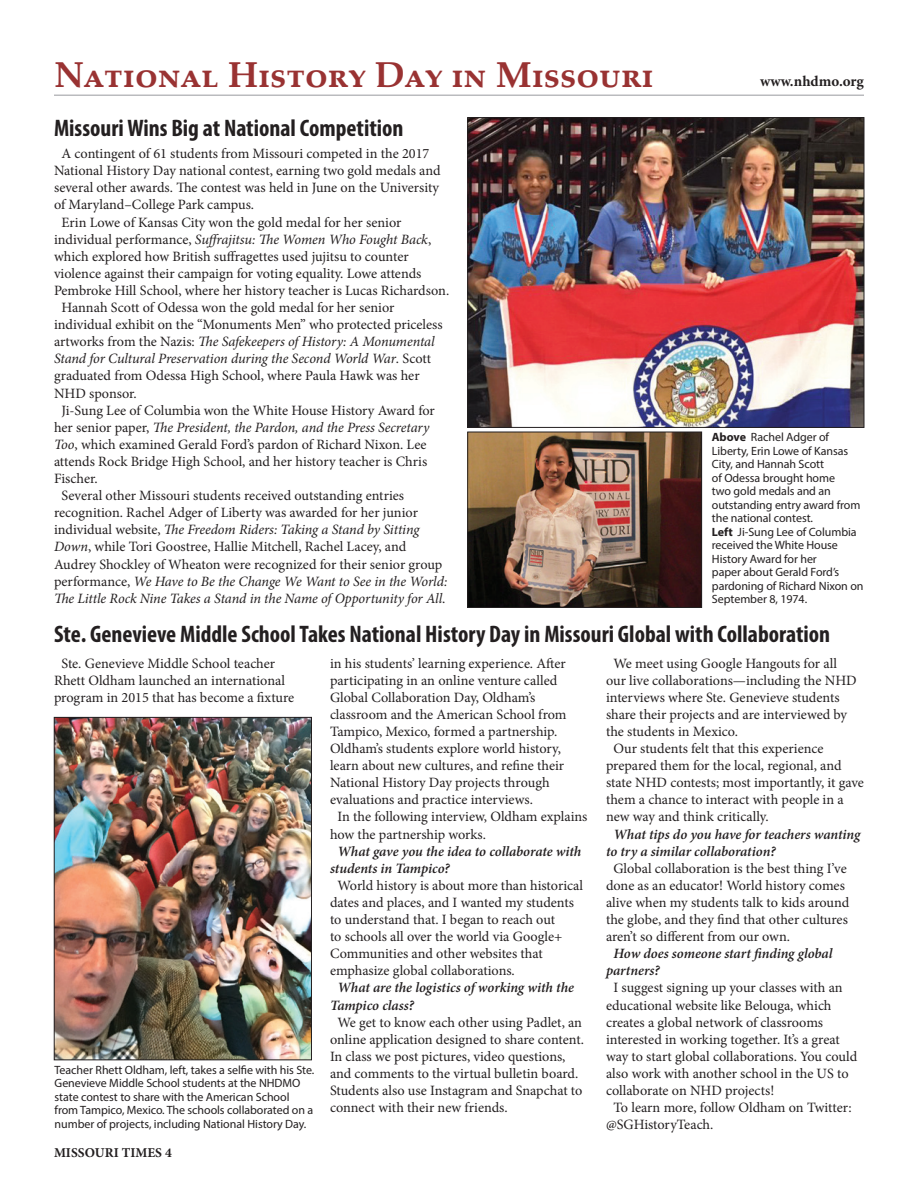
<style>
.page{position:relative;width:918px;height:1188px;background:#fff}
.page>*{position:absolute;margin:0;border:0;box-sizing:border-box;transform-origin:0 0}
.t1{font:700 36px "Palatino Linotype";color:#993232}
.headlines{font:700 condensed 24px "Myriad Pro";color:#231f20}
.t2{font:700 15px "Minion Pro";color:#231f20}
.body_copy{font:14.25px/17.1px "Minion Pro";color:#231f20}
.body_copy-2{font:italic 600 14.25px/17.1px "Minion Pro";letter-spacing:-.005em;color:#231f20}
.page_number{font:700 13.5px "Minion Pro";color:#231f20}
.t3{font:12px/13.5px "Myriad Pro";letter-spacing:-.005em;color:#231f20}
.s1{font-style:italic}
.s2{font-weight:700}
</style>
<div class="page">
<hr style="left:54px;top:94px;width:810px;height:2px;background:#babbbe">
<img style="left:469px;top:119px;width:393px;height:307px">
<div style="left:467px;top:117px;width:397px;height:311px;border:1px solid #231f20"></div>
<img style="left:469px;top:434px;width:231px;height:172px">
<div style="left:467px;top:432px;width:235px;height:176px;border:1px solid #231f20"></div>
<img style="left:56px;top:719px;width:254px;height:339px">
<div style="left:54px;top:717px;width:258px;height:343px;border:1px solid #231f20"></div>
<h1 class="t1" style="left:54px;top:49px;width:601px">National History Day in Missouri</h1>
<p class="t2" style="left:760px;top:71px;width:105px">www.nhdmo.org</p>
<p class="headlines" style="left:54px;top:113px;width:351px">Missouri Wins Big at National Competition</p>
<p class="body_copy" style="left:54px;top:145px;width:388px;text-indent:8px">A contingent of 61 students from Missouri competed in the 2017<br>National History Day national contest, earning two gold medals and several other awards. The contest was held in June on the University of Maryland–College Park campus.</p>
<p class="body_copy" style="left:54px;top:213px;width:397px;text-indent:8px">Erin Lowe of Kansas City won the gold medal for her senior individual performance, <span class="s1">Suffrajitsu: The Women Who Fought Back</span>, which explored how British suffragettes used jujitsu to counter violence against their campaign for voting equality. Lowe attends Pembroke Hill School, where her history teacher is Lucas Richardson.</p>
<p class="body_copy" style="left:54px;top:299px;width:390px;text-indent:8px">Hannah Scott of Odessa won the gold medal for her senior individual exhibit on the “Monuments Men” who protected priceless artworks from the Nazis: <span class="s1">The Safekeepers of History: A Monumental Stand for Cultural Preservation during the Second World War</span>. Scott graduated from Odessa High School, where Paula Hawk was her NHD sponsor.</p>
<p class="body_copy" style="left:54px;top:402px;width:382px;text-indent:8px">Ji-Sung Lee of Columbia won the White House History Award for her senior paper, <span class="s1">The President, the Pardon, and the Press Secretary Too</span>, which examined Gerald Ford’s pardon of Richard Nixon. Lee attends Rock Bridge High School, and her history teacher is Chris Fischer.</p>
<p class="body_copy" style="left:54px;top:487px;width:395px;text-indent:8px">Several other Missouri students received outstanding entries recognition. Rachel Adger of Liberty was awarded for her junior individual website, <span class="s1">The Freedom Riders: Taking a Stand by Sitting Down</span>, while Tori Goostree, Hallie Mitchell, Rachel Lacey, and Audrey Shockley of Wheaton were recognized for their senior group performance, <span class="s1">We Have to Be the Change We Want to See in the World:<br>The Little Rock Nine Takes a Stand in the Name of Opportunity for All</span>.</p>
<p class="t3" style="left:712px;top:430px;width:150px"><span class="s2">Above</span> Rachel Adger of<br>Liberty, Erin Lowe of Kansas<br>City, and Hannah Scott<br>of Odessa brought home<br>two gold medals and an outstanding entry award from the national contest.</p>
<p class="t3" style="left:712px;top:525px;width:153px"><span class="s2">Left</span> Ji-Sung Lee of Columbia received the White House<br>History Award for her<br>paper about Gerald Ford’s pardoning of Richard Nixon on<br>September 8, 1974.</p>
<p class="headlines" style="left:54px;top:619px;width:778px">Ste. Genevieve Middle School Takes National History Day in Missouri Global with Collaboration</p>
<p class="body_copy" style="left:54px;top:654px;width:242px;text-indent:8px">Ste. Genevieve Middle School teacher<br>Rhett Oldham launched an international program in 2015 that has become a fixture</p>
<p class="body_copy" style="left:330px;top:654px;width:238px">in his students’ learning experience. After participating in an online venture called Global Collaboration Day, Oldham’s classroom and the American School from Tampico, Mexico, formed a partnership.<br>Oldham’s students explore world history, learn about new cultures, and refine their National History Day projects through evaluations and practice interviews.</p>
<p class="body_copy" style="left:330px;top:808px;width:259px;text-indent:8px">In the following interview, Oldham explains how the partnership works.</p>
<p class="body_copy-2" style="left:330px;top:842px;width:253px;text-indent:8px">What gave you the idea to collaborate with students in Tampico?</p>
<p class="body_copy" style="left:330px;top:877px;width:255px;text-indent:8px">World history is about more than historical dates and places, and I wanted my students to understand that. I began to reach out<br>to schools all over the world via Google+ Communities and other websites that emphasize global collaborations.</p>
<p class="body_copy-2" style="left:330px;top:979px;width:245px;text-indent:8px">What are the logistics of working with the<br>Tampico class?</p>
<p class="body_copy" style="left:330px;top:1014px;width:256px;text-indent:8px">We get to know each other using Padlet, an online application designed to share content.<br>In class we post pictures, video questions, and comments to the virtual bulletin board.<br>Students also use Instagram and Snapchat to connect with their new friends.</p>
<p class="body_copy" style="left:606px;top:654px;width:252px;text-indent:8px">We meet using Google Hangouts for all our live collaborations—including the NHD interviews where Ste. Genevieve students share their projects and are interviewed by the students in Mexico.</p>
<p class="body_copy" style="left:606px;top:740px;width:259px;text-indent:8px">Our students felt that this experience prepared them for the local, regional, and state NHD contests; most importantly, it gave them a chance to interact with people in a new way and think critically.</p>
<p class="body_copy-2" style="left:606px;top:825px;width:256px;text-indent:8px">What tips do you have for teachers wanting to try a similar collaboration?</p>
<p class="body_copy" style="left:606px;top:860px;width:245px;text-indent:8px">Global collaboration is the best thing I’ve done as an educator! World history comes alive when my students talk to kids around the globe, and they find that other cultures aren’t so different from our own.</p>
<p class="body_copy-2" style="left:606px;top:945px;width:228px;text-indent:8px">How does someone start finding global partners?</p>
<p class="body_copy" style="left:606px;top:979px;width:253px;text-indent:8px">I suggest signing up your classes with an educational website like Belouga, which creates a global network of classrooms interested in working together. It’s a great way to start global collaborations. You could also work with another school in the US to collaborate on NHD projects!</p>
<p class="body_copy" style="left:606px;top:1099px;width:247px;text-indent:8px">To learn more, follow Oldham on Twitter: @SGHistoryTeach.</p>
<p class="t3" style="left:55px;top:1063px;width:261px">Teacher Rhett Oldham, left, takes a selfie with his Ste.<br>Genevieve Middle School students at the NHDMO state contest to share with the American School from Tampico, Mexico. The schools collaborated on a number of projects, including National History Day.</p>
<p class="page_number" style="left:54px;top:1143px;width:119px">MISSOURI TIMES 4</p>
</div>
